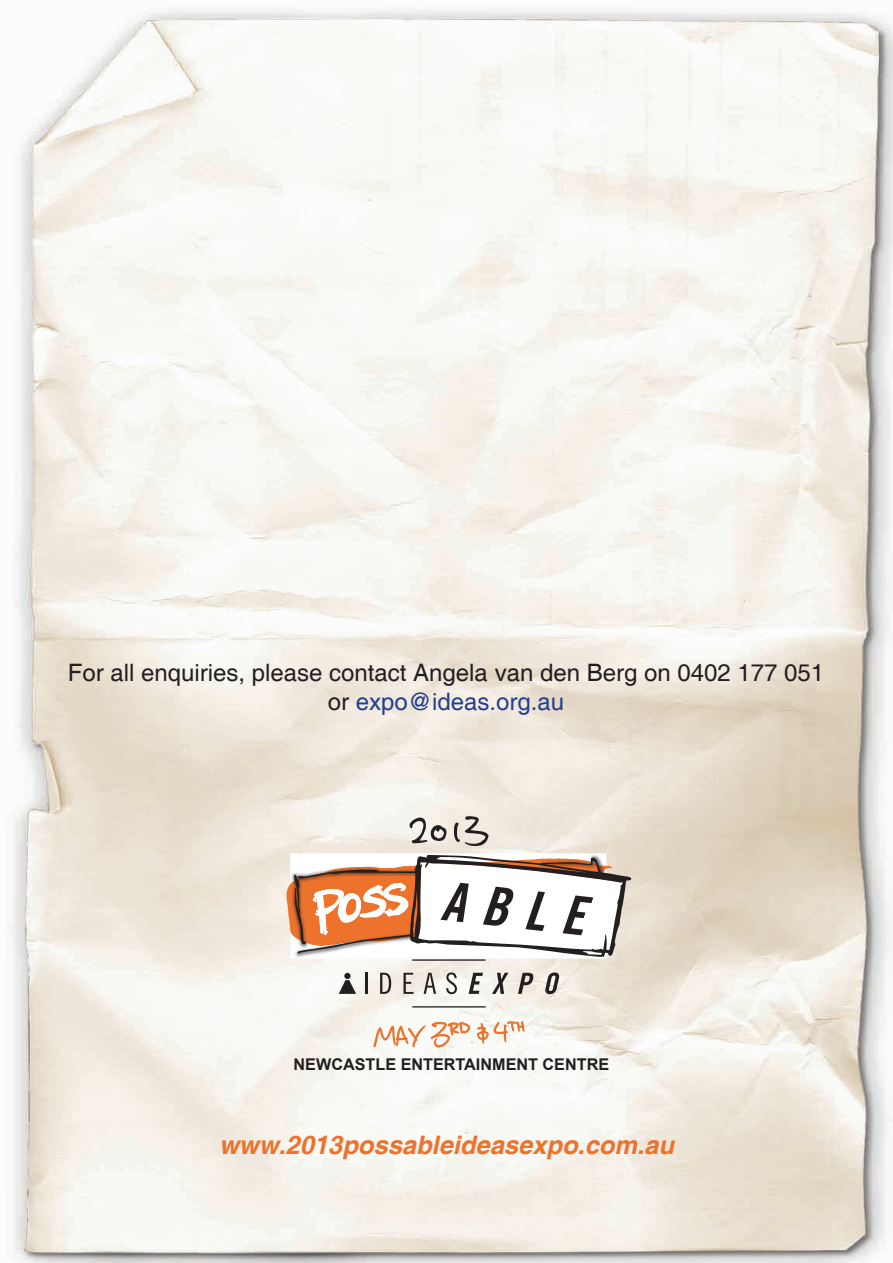
<style>
.page{position:relative;width:893px;height:1263px;background:#fff}
.page>*{position:absolute;margin:0;border:0;box-sizing:border-box;transform-origin:0 0}
.t1{font:italic 700 25.5px "Helvetica";color:#ed732c}
.t2{font:24px/28.8px "Helvetica";color:#231f20;text-align:center}
.t3{font:700 16.2px "Arial";color:#231f20}
.s1{color:#253f8e}
</style>
<div class="page">
<img style="left:11px;top:10px;width:882px;height:1253px">
<img style="left:290px;top:853px;width:317px;height:2px">
<hr style="left:412px;top:959px;width:74px;height:2px;background:#231f20">
<hr style="left:412px;top:1006px;width:74px;height:1px;background:#231f20">
<svg style="left:286px;top:855px;width:345px;height:102px"></svg>
<hr style="left:365px;top:973px;width:2px;height:21px;background:#231f20">
<svg style="left:380px;top:973px;width:11px;height:21px"></svg>
<svg style="left:403px;top:973px;width:10px;height:21px"></svg>
<svg style="left:424px;top:973px;width:12px;height:21px"></svg>
<svg style="left:446px;top:972px;width:11px;height:22px"></svg>
<svg style="left:469px;top:973px;width:14px;height:21px"></svg>
<svg style="left:492px;top:973px;width:16px;height:21px"></svg>
<svg style="left:518px;top:973px;width:16px;height:21px"></svg>
<svg style="left:545px;top:972px;width:15px;height:22px"></svg>
<div style="left:344px;top:973px;width:7px;height:6px;background:#231f20;border-radius:50%"></div>
<svg style="left:339px;top:980px;width:17px;height:14px"></svg>
<svg style="left:409px;top:817px;width:39px;height:26px"></svg>
<svg style="left:454px;top:816px;width:35px;height:30px"></svg>
<svg style="left:373px;top:1014px;width:152px;height:34px"></svg>
<p class="t2" style="left:68px;top:659px;width:758px">For all enquiries, please contact Angela van den Berg on 0402 177 051 or <span class="s1">expo@ideas.org.au</span></p>
<p class="t3" style="left:294px;top:1053px;width:317px">NEWCASTLE ENTERTAINMENT CENTRE</p>
<p class="t1" style="left:219px;top:1129px;width:456px">www.2013possableideasexpo.com.au</p>
</div>
